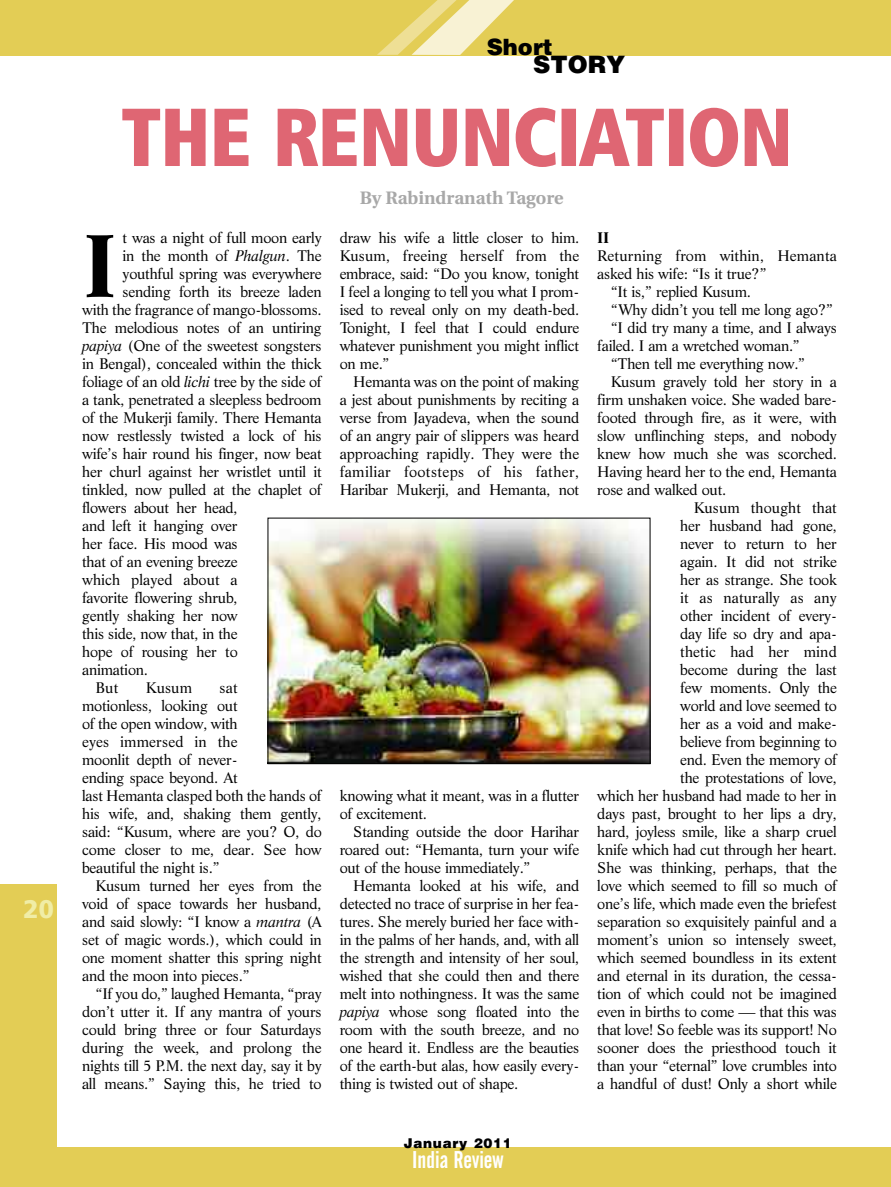
<style>
.page{position:relative;width:891px;height:1187px;background:#fff}
.page>*{position:absolute;margin:0;border:0;box-sizing:border-box;transform-origin:0 0}
.t1{font:700 86.55px "Life BT";color:#000}
.t2{font:25.5px "Humanist 777 BT Black B";color:#f0eda6}
.t3{font:24px "Alternate Gothic No 2 BT";color:#fff}
.t4{font:900 24px "Helvetica";color:#000}
.t5{font:900 22.5px "Helvetica";color:#000}
.t6{font:700 18px "Utopia";color:#a8a8a8}
.t7{font:15px/18px "Life BT";letter-spacing:-.015em;color:#000;text-align:justify}
.t8{font:15px "Life BT";letter-spacing:.005em;color:#000}
.t9{font:700 15px "Life BT";color:#000}
.t10{font:900 13.5px "Helvetica";letter-spacing:.055em;color:#000}
.s1{font-style:italic}
</style>
<div class="page">
<img style="left:270px;top:520px;width:378px;height:242px">
<div style="left:268px;top:518px;width:382px;height:246px;border:1px solid #000"></div>
<div style="left:0;top:0;width:891px;height:55px;background:#e3cd55"></div>
<div style="left:0;top:1147px;width:891px;height:40px;background:#e3cd55"></div>
<div style="left:0;top:884px;width:56px;height:303px;background:#e3cd55"></div>
<svg style="left:377px;top:0;width:137px;height:55px"></svg>
<svg style="left:122px;top:108px;width:666px;height:59px"></svg>
<h3 class="t5" style="left:487px;top:34px;width:68px">Short</h3>
<h3 class="t4" style="left:533px;top:51px;width:93px">STORY</h3>
<h2 class="t2" style="left:23px;top:899px;width:33px">20</h2>
<h1 class="t1" style="left:82px;top:232px;width:37px">I</h1>
<p class="t7" style="left:123px;top:230px;width:201px">t was a night of full moon early</p>
<p class="t7" style="left:123px;top:248px;width:201px">in the month of <span class="s1">Phalgun</span>. The</p>
<p class="t7" style="left:123px;top:266px;width:201px">youthful spring was everywhere</p>
<p class="t7" style="left:123px;top:284px;width:201px">sending forth its breeze laden</p>
<p class="t7" style="left:82px;top:302px;width:241px">with the fragrance of mango-blossoms.</p>
<p class="t7" style="left:82px;top:320px;width:241px">The melodious notes of an untiring</p>
<p class="t7" style="left:82px;top:338px;width:241px"><span class="s1">papiya</span> (One of the sweetest songsters</p>
<p class="t7" style="left:82px;top:356px;width:241px">in Bengal), concealed within the thick</p>
<p class="t7" style="left:82px;top:374px;width:241px">foliage of an old <span class="s1">lichi</span> tree by the side of</p>
<p class="t7" style="left:82px;top:392px;width:241px">a tank, penetrated a sleepless bedroom</p>
<p class="t7" style="left:82px;top:410px;width:241px">of the Mukerji family. There Hemanta</p>
<p class="t7" style="left:82px;top:428px;width:241px">now restlessly twisted a lock of his</p>
<p class="t7" style="left:82px;top:446px;width:241px">wife’s hair round his finger, now beat</p>
<p class="t7" style="left:82px;top:464px;width:241px">her churl against her wristlet until it</p>
<p class="t7" style="left:82px;top:482px;width:241px">tinkled, now pulled at the chaplet of</p>
<p class="t7" style="left:82px;top:500px;width:157px">flowers about her head,</p>
<p class="t7" style="left:82px;top:518px;width:157px">and left it hanging over</p>
<p class="t7" style="left:82px;top:536px;width:157px">her face. His mood was</p>
<p class="t7" style="left:82px;top:554px;width:157px">that of an evening breeze</p>
<p class="t8" style="left:82px;top:574px;width:157px">which played about a</p>
<p class="t7" style="left:82px;top:590px;width:157px">favorite flowering shrub,</p>
<p class="t7" style="left:82px;top:608px;width:157px">gently shaking her now</p>
<p class="t7" style="left:82px;top:626px;width:157px">this side, now that, in the</p>
<p class="t7" style="left:82px;top:644px;width:157px">hope of rousing her to</p>
<p class="t7" style="left:82px;top:662px;width:67px">animation.</p>
<p class="t7" style="left:96px;top:680px;width:24px">But</p>
<p class="t7" style="left:146px;top:680px;width:48px">Kusum</p>
<p class="t7" style="left:82px;top:680px;width:241px;text-align:left;text-indent:137px">sat<br>motionless, looking out<br>of the open window, with<br>eyes immersed in the<br>moonlit depth of never-<br>ending space beyond. At<br>last Hemanta clasped both the hands of his wife, and, shaking them gently, said: “Kusum, where are you? O, do come closer to me, dear. See how beautiful the night is.”</p>
<p class="t7" style="left:82px;top:878px;width:241px;text-indent:14px">Kusum turned her eyes from the void of space towards her husband, and said slowly: “I know a <span class="s1">mantra</span> (A set of magic words.), which could in one moment shatter this spring night and the moon into pieces.”</p>
<p class="t7" style="left:82px;top:986px;width:241px;text-indent:14px">“If you do,” laughed Hemanta, “pray don’t utter it. If any mantra of yours could bring three or four Saturdays during the week, and prolong the nights till 5 P.M. the next day, say it by all means.” Saying this, he tried to</p>
<p class="t6" style="left:360px;top:191px;width:205px">By Rabindranath Tagore</p>
<p class="t7" style="left:340px;top:230px;width:241px">draw his wife a little closer to him.<br>Kusum, freeing herself from the embrace, said: “Do you know, tonight I feel a longing to tell you what I prom&shy;ised to reveal only on my death-bed.<br>Tonight, I feel that I could endure whatever punishment you might inflict on me.”</p>
<p class="t7" style="left:340px;top:374px;width:241px;text-indent:14px">Hemanta was on the point of making a jest about punishments by reciting a verse from Jayadeva, when the sound of an angry pair of slippers was heard approaching rapidly. They were the familiar footsteps of his father, Haribar Mukerji, and Hemanta, not</p>
<p class="t7" style="left:340px;top:788px;width:241px">knowing what it meant, was in a flutter of excitement.</p>
<p class="t7" style="left:340px;top:824px;width:241px;text-indent:14px">Standing outside the door Harihar roared out: “Hemanta, turn your wife out of the house immediately.”</p>
<p class="t7" style="left:340px;top:878px;width:241px;text-indent:14px">Hemanta looked at his wife, and detected no trace of surprise in her fea&shy;tures. She merely buried her face with&shy;in the palms of her hands, and, with all the strength and intensity of her soul, wished that she could then and there melt into nothingness. It was the same <span class="s1">papiya</span> whose song floated into the room with the south breeze, and no one heard it. Endless are the beauties of the earth-but alas, how easily every&shy;thing is twisted out of shape.</p>
<p class="t9" style="left:597px;top:232px;width:14px">II</p>
<p class="t8" style="left:597px;top:250px;width:241px">Returning from within, Hemanta</p>
<p class="t7" style="left:597px;top:266px;width:171px">asked his wife: “Is it true?”</p>
<p class="t7" style="left:611px;top:284px;width:142px">“It is,” replied Kusum.</p>
<p class="t7" style="left:611px;top:302px;width:224px">“Why didn’t you tell me long ago?”</p>
<p class="t7" style="left:611px;top:320px;width:228px">“I did try many a time, and I always</p>
<p class="t7" style="left:597px;top:338px;width:204px">failed. I am a wretched woman.”</p>
<p class="t7" style="left:611px;top:356px;width:196px">“Then tell me everything now.”</p>
<p class="t7" style="left:611px;top:374px;width:228px">Kusum gravely told her story in a</p>
<p class="t7" style="left:597px;top:392px;width:241px">firm unshaken voice. She waded bare-</p>
<p class="t7" style="left:597px;top:410px;width:241px">footed through fire, as it were, with</p>
<p class="t7" style="left:597px;top:428px;width:241px">slow unflinching steps, and nobody</p>
<p class="t7" style="left:597px;top:446px;width:241px">knew how much she was scorched.</p>
<p class="t7" style="left:597px;top:464px;width:241px">Having heard her to the end, Hemanta</p>
<p class="t7" style="left:597px;top:482px;width:131px">rose and walked out.</p>
<p class="t8" style="left:694px;top:502px;width:145px">Kusum thought that</p>
<p class="t7" style="left:680px;top:518px;width:158px">her husband had gone,</p>
<p class="t7" style="left:680px;top:536px;width:158px">never to return to her</p>
<p class="t7" style="left:680px;top:554px;width:158px">again. It did not strike</p>
<p class="t7" style="left:680px;top:572px;width:158px">her as strange. She took</p>
<p class="t8" style="left:680px;top:592px;width:158px">it as naturally as any</p>
<p class="t7" style="left:680px;top:608px;width:158px">other incident of every-</p>
<p class="t7" style="left:680px;top:626px;width:158px">day life so dry and apa-</p>
<p class="t8" style="left:680px;top:646px;width:158px">thetic had her mind</p>
<p class="t7" style="left:680px;top:662px;width:158px">become during the last</p>
<p class="t7" style="left:680px;top:680px;width:158px">few moments. Only the</p>
<p class="t7" style="left:680px;top:698px;width:158px">world and love seemed to</p>
<p class="t7" style="left:680px;top:716px;width:158px">her as a void and make-</p>
<p class="t7" style="left:680px;top:734px;width:158px">believe from beginning to</p>
<p class="t7" style="left:680px;top:752px;width:158px">end. Even the memory of</p>
<p class="t7" style="left:680px;top:770px;width:158px">the protestations of love,</p>
<p class="t7" style="left:597px;top:788px;width:241px">which her husband had made to her in</p>
<p class="t7" style="left:597px;top:806px;width:241px">days past, brought to her lips a dry,</p>
<p class="t7" style="left:597px;top:824px;width:241px">hard, joyless smile, like a sharp cruel</p>
<p class="t7" style="left:597px;top:842px;width:241px">knife which had cut through her heart.</p>
<p class="t7" style="left:597px;top:860px;width:241px">She was thinking, perhaps, that the</p>
<p class="t7" style="left:597px;top:878px;width:241px">love which seemed to fill so much of</p>
<p class="t7" style="left:597px;top:896px;width:241px">one’s life, which made even the briefest</p>
<p class="t7" style="left:597px;top:914px;width:241px">separation so exquisitely painful and a</p>
<p class="t7" style="left:597px;top:932px;width:241px">moment’s union so intensely sweet,</p>
<p class="t7" style="left:597px;top:950px;width:241px">which seemed boundless in its extent</p>
<p class="t7" style="left:597px;top:968px;width:241px">and eternal in its duration, the cessa-</p>
<p class="t7" style="left:597px;top:986px;width:241px">tion of which could not be imagined</p>
<p class="t7" style="left:597px;top:1004px;width:241px">even in births to come — that this was</p>
<p class="t7" style="left:597px;top:1022px;width:241px">that love! So feeble was its support! No</p>
<p class="t7" style="left:597px;top:1040px;width:241px">sooner does the priesthood touch it</p>
<p class="t7" style="left:597px;top:1058px;width:241px">than your “eternal” love crumbles into</p>
<p class="t7" style="left:597px;top:1076px;width:241px">a handful of dust! Only a short while</p>
<p class="t10" style="left:404px;top:1135px;width:110px">January 2011</p>
<h3 class="t3" style="left:412px;top:1151px;width:93px">India Review</h3>
</div>
